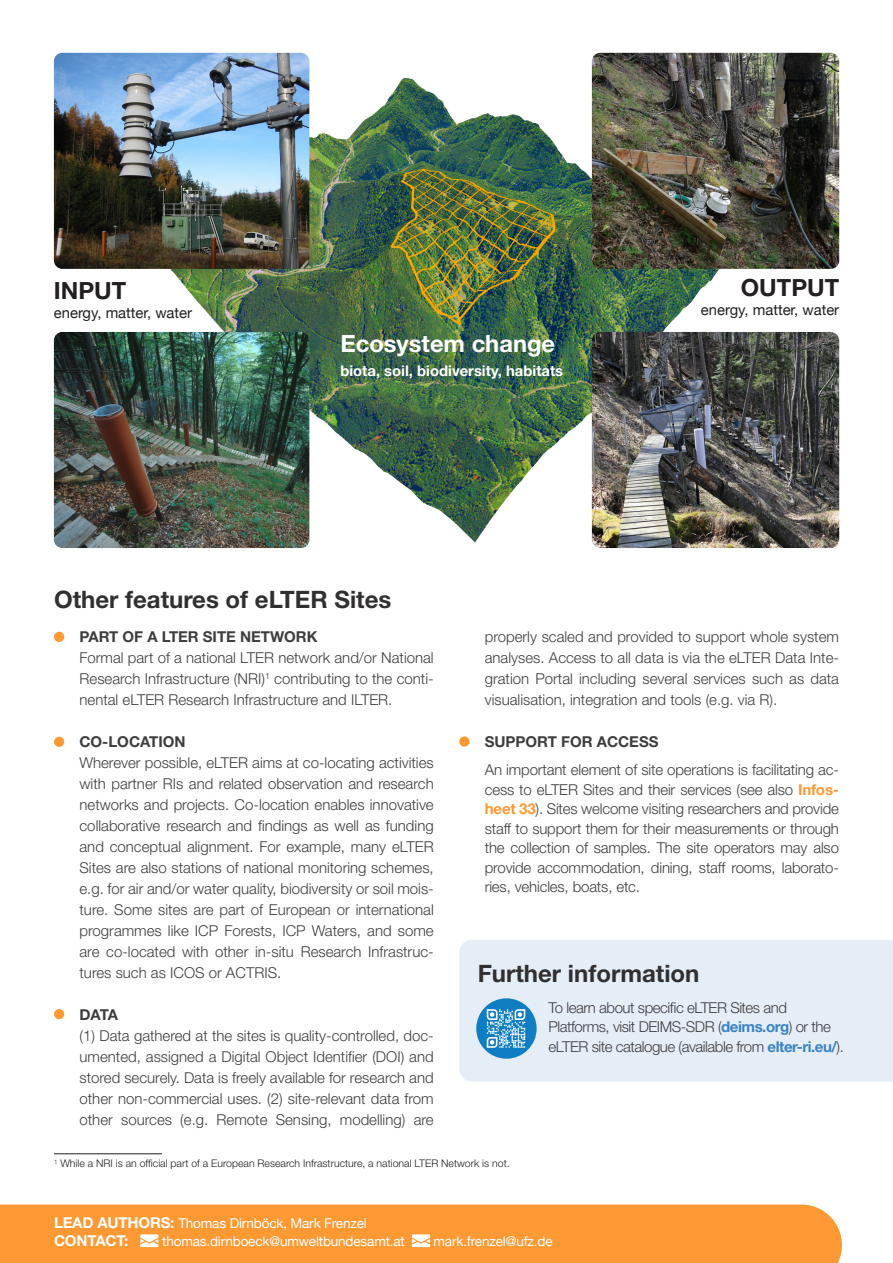
<style>
.page{position:relative;width:893px;height:1263px;background:#fff}
.page>*{position:absolute;margin:0;border:0;box-sizing:border-box;transform-origin:0 0}
.t1{font:700 24px "Helvetica Neue";color:#312f30}
.t2{font:700 23.7px "Helvetica Neue";color:#fff}
.t3{font:700 23.7px "Helvetica Neue";color:#231f20}
.body{font:300 15px/21px "Helvetica Neue";color:#3e3e3f;text-align:justify}
.body-2{font:300 15px/19.5px "Helvetica Neue";letter-spacing:-.03em;color:#3e3e3f}
.body-3{font:700 15px "Helvetica Neue";color:#3e3e3f}
.t4{font:700 15px "Helvetica Neue";letter-spacing:-.01em;color:#fff}
.body-4{font:14.85px "Helvetica Neue";color:#231f20}
.body-5{font:700 14.85px "Helvetica Neue";color:#fff}
.t5{font:13.5px "Helvetica Neue";letter-spacing:-.01em;color:#fff}
.t6{font:300 10.5px "Helvetica Neue";color:#231f20}
.s1{font-weight:700;color:#f93}
.s2{font-weight:700;color:#3784c5}
.s3{font-weight:700;font-size:15px}
</style>
<div class="page">
<div style="left:459px;top:940px;width:434px;height:141px;background:#e5edf7"></div>
<div style="left:0;top:1204px;width:842px;height:59px;background:#f93"></div>
<svg style="left:140px;top:1234px;width:18px;height:13px"></svg>
<svg style="left:412px;top:1234px;width:18px;height:13px"></svg>
<hr style="left:54px;top:1153px;width:108px;height:1px;background:#231f20">
<div style="left:54px;top:632px;width:10px;height:10px;background:#f93;border-radius:50%"></div>
<div style="left:459px;top:736px;width:10px;height:11px;background:#f93;border-radius:50%"></div>
<div style="left:54px;top:737px;width:10px;height:10px;background:#f93;border-radius:50%"></div>
<div style="left:54px;top:1009px;width:10px;height:10px;background:#f93;border-radius:50%"></div>
<img style="left:170px;top:71px;width:549px;height:472px">
<img style="left:54px;top:53px;width:255px;height:216px">
<img style="left:592px;top:53px;width:247px;height:216px">
<img style="left:54px;top:332px;width:255px;height:216px">
<img style="left:592px;top:332px;width:247px;height:216px">
<div style="left:476px;top:998px;width:61px;height:61px;background:#0e7dc2;border-radius:50%"></div>
<svg style="left:487px;top:1009px;width:38px;height:39px"></svg>
<p class="t3" style="left:54px;top:276px;width:74px">INPUT</p>
<p class="body-4" style="left:54px;top:302px;width:140px">energy, matter, water</p>
<p class="t2" style="left:340px;top:329px;width:216px">Ecosystem change</p>
<p class="body-5" style="left:340px;top:361px;width:224px">biota, soil, biodiversity, habitats</p>
<p class="t1" style="left:54px;top:584px;width:339px">Other features of eLTER Sites</p>
<p class="t3" style="left:741px;top:273px;width:100px">OUTPUT</p>
<p class="body-4" style="left:701px;top:299px;width:140px">energy, matter, water</p>
<p class="body-3" style="left:80px;top:627px;width:240px">PART OF A LTER SITE NETWORK</p>
<p class="body" style="left:80px;top:647px;width:356px">Formal part of a national LTER network and/or National Research Infrastructure (NRI)<sup>1</sup> contributing to the conti&shy;nental eLTER Research Infrastructure and ILTER.</p>
<p class="body-3" style="left:80px;top:732px;width:108px">CO-LOCATION</p>
<p class="body" style="left:80px;top:752px;width:356px">Wherever possible, eLTER aims at co-locating activities with partner RIs and related observation and research networks and projects. Co-location enables innovative collaborative research and findings as well as funding and conceptual alignment. For example, many eLTER Sites are also stations of national monitoring schemes, e.g. for air and/or water quality, biodiversity or soil mois&shy;ture. Some sites are part of European or international programmes like ICP Forests, ICP Waters, and some are co-located with other in-situ Research Infrastruc&shy;tures such as ICOS or ACTRIS.</p>
<p class="body-3" style="left:80px;top:1005px;width:40px">DATA</p>
<p class="body" style="left:80px;top:1025px;width:356px">(1) Data gathered at the sites is quality-controlled, doc&shy;umented, assigned a Digital Object Identifier (DOI) and stored securely. Data is freely available for research and other non-commercial uses. (2) site-relevant data from other sources (e.g. Remote Sensing, modelling) are</p>
<p class="body" style="left:485px;top:626px;width:356px">properly scaled and provided to support whole system analyses. Access to all data is via the eLTER Data Inte&shy;gration Portal including several services such as data visualisation, integration and tools (e.g. via R).</p>
<p class="body-3" style="left:485px;top:732px;width:175px">SUPPORT FOR ACCESS</p>
<p class="body" style="left:485px;top:760px;width:356px;line-height:19.5px">An important element of site operations is facilitating ac&shy;cess to eLTER Sites and their services (see also <span class="s1">Infos&shy;heet 33</span>). Sites welcome visiting researchers and provide staff to support them for their measurements or through the collection of samples. The site operators may also provide accommodation, dining, staff rooms, laborato&shy;ries, vehicles, boats, etc.</p>
<p class="t1" style="left:478px;top:958px;width:223px">Further information</p>
<p class="body-2" style="left:549px;top:997px;width:297px">To learn about specific eLTER Sites and<br>Platforms, visit DEIMS-SDR (<span class="s2">deims.org</span>) or the eLTER site catalogue (available from <span class="s2">elter-ri.eu/</span>).</p>
<p class="t6" style="left:54px;top:1157px;width:457px"><sup>1</sup> While a NRI is an official part of a European Research Infrastructure, a national LTER Network is not.</p>
<p class="t5" style="left:54px;top:1213px;width:314px"><span class="s3">LEAD AUTHORS:</span> Thomas Dirnböck, Mark Frenzel</p>
<p class="t4" style="left:54px;top:1231px;width:76px">CONTACT:</p>
<p class="t5" style="left:162px;top:1231px;width:244px">thomas.dirnboeck@umweltbundesamt.at</p>
<p class="t5" style="left:434px;top:1231px;width:121px">mark.frenzel@ufz.de</p>
</div>
